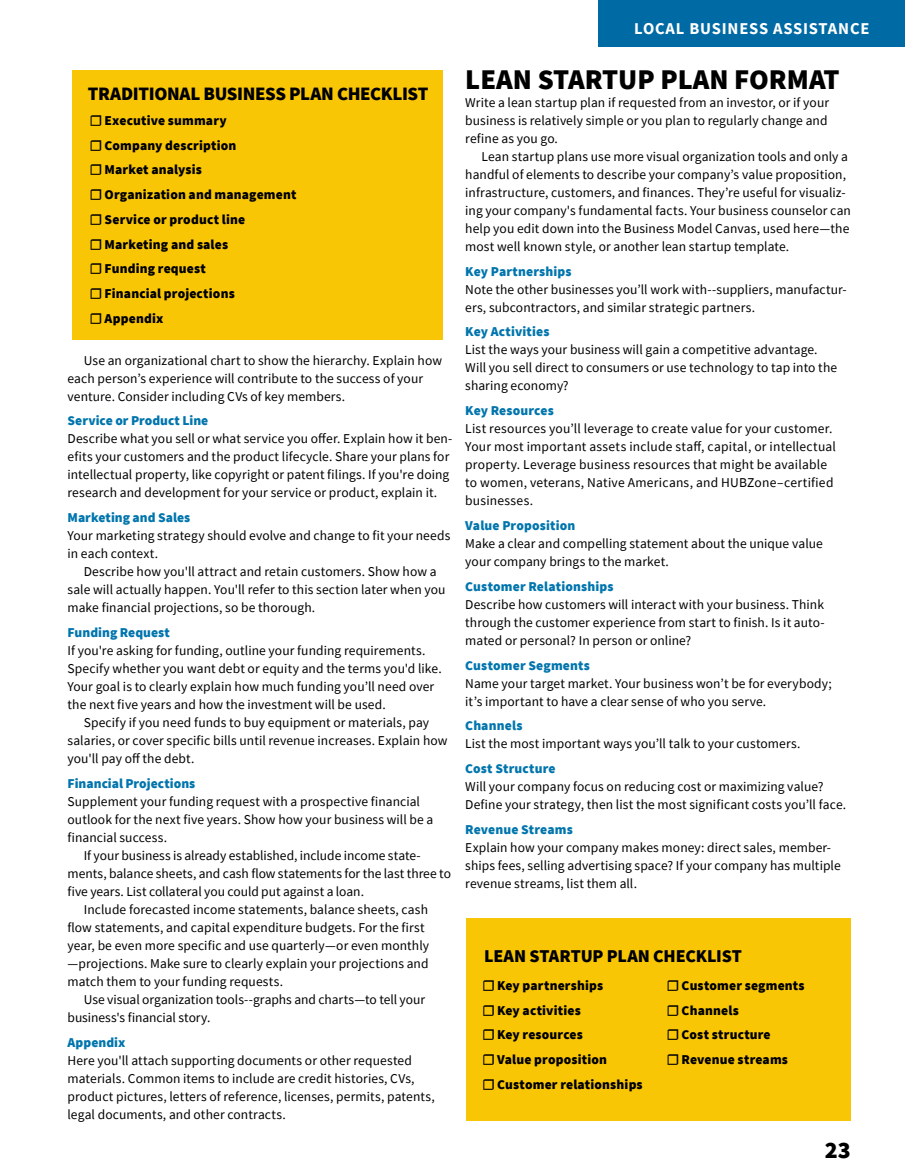
<style>
.page{position:relative;width:905px;height:1175px;background:#fff}
.page>*{position:absolute;margin:0;border:0;box-sizing:border-box;transform-origin:0 0}
.t1{font:900 28.5px "Source Sans Pro";color:#000}
.t2{font:900 24px "Source Sans Pro";color:#000}
.t3{font:900 18.9px "Source Sans Pro";letter-spacing:-.02em;color:#000}
.t4{font:900 18px "Source Sans Pro";letter-spacing:-.01em;color:#000}
.t5{font:700 16.5px "Source Sans Pro";letter-spacing:.05em;color:#fff}
.t6{font:13.5px/18px "Source Sans Pro";letter-spacing:.005em;color:#000}
.t7{font:900 13.5px/24.8px "Source Sans Pro";letter-spacing:.01em;color:#000}
.t8{font:900 13.5px "Source Sans Pro";letter-spacing:.01em;color:#0075ad}
</style>
<div class="page">
<div style="left:598px;top:0;width:306px;height:46px;background:#006aa4"></div>
<div style="left:73px;top:70px;width:370px;height:269px;background:#f9c606"></div>
<div style="left:466px;top:919px;width:384px;height:201px;background:#f9c606"></div>
<p class="t5" style="left:634px;top:17px;width:237px">LOCAL BUSINESS ASSISTANCE</p>
<h3 class="t3" style="left:88px;top:81px;width:342px">TRADITIONAL BUSINESS PLAN CHECKLIST</h3>
<p class="t7" style="left:90px;top:108px;width:208px">❒ Executive summary<br>❒ Company description<br>❒ Market analysis<br>❒ Organization and management ❒ Service or product line<br>❒ Marketing and sales<br>❒ Funding request<br>❒ Financial projections<br>❒ Appendix</p>
<p class="t6" style="left:68px;top:351px;width:376px;text-indent:16px">Use an organizational chart to show the hierarchy. Explain how each person’s experience will contribute to the success of your venture. Consider including CVs of key members.</p>
<p class="t8" style="left:68px;top:411px;width:142px">Service or Product Line</p>
<p class="t6" style="left:67px;top:430px;width:386px">Describe what you sell or what service you offer. Explain how it ben&shy;efits your customers and the product lifecycle. Share your plans for intellectual property, like copyright or patent filings. If you're doing research and development for your service or product, explain it.</p>
<p class="t8" style="left:67px;top:508px;width:124px">Marketing and Sales</p>
<p class="t6" style="left:67px;top:526px;width:384px">Your marketing strategy should evolve and change to fit your needs in each context.</p>
<p class="t6" style="left:67px;top:562px;width:379px;text-indent:16px">Describe how you'll attract and retain customers. Show how a sale will actually happen. You'll refer to this section later when you make financial projections, so be thorough.</p>
<p class="t8" style="left:67px;top:623px;width:104px">Funding Request</p>
<p class="t6" style="left:67px;top:641px;width:375px">If you're asking for funding, outline your funding requirements.<br>Specify whether you want debt or equity and the terms you'd like.<br>Your goal is to clearly explain how much funding you’ll need over the next five years and how the investment will be used.</p>
<p class="t6" style="left:67px;top:713px;width:381px;text-indent:16px">Specify if you need funds to buy equipment or materials, pay salaries, or cover specific bills until revenue increases. Explain how you'll pay off the debt.</p>
<p class="t8" style="left:67px;top:774px;width:129px">Financial Projections</p>
<p class="t6" style="left:67px;top:792px;width:367px">Supplement your funding request with a prospective financial outlook for the next five years. Show how your business will be a financial success.</p>
<p class="t6" style="left:84px;top:846px;width:338px">If your business is already established, include income state-</p>
<p class="t6" style="left:68px;top:864px;width:385px">ments, balance sheets, and cash flow statements for the last three to</p>
<p class="t6" style="left:68px;top:882px;width:298px">five years. List collateral you could put against a loan.</p>
<p class="t6" style="left:84px;top:900px;width:346px">Include forecasted income statements, balance sheets, cash</p>
<p class="t6" style="left:68px;top:918px;width:358px">flow statements, and capital expenditure budgets. For the first</p>
<p class="t6" style="left:68px;top:936px;width:363px">year, be even more specific and use quarterly—or even monthly</p>
<p class="t6" style="left:68px;top:954px;width:362px">—projections. Make sure to clearly explain your projections and</p>
<p class="t6" style="left:68px;top:972px;width:217px">match them to your funding requests.</p>
<p class="t6" style="left:84px;top:990px;width:343px">Use visual organization tools--graphs and charts—to tell your</p>
<p class="t6" style="left:68px;top:1008px;width:144px">business's financial story.</p>
<p class="t8" style="left:68px;top:1032px;width:59px">Appendix</p>
<p class="t6" style="left:68px;top:1051px;width:368px">Here you'll attach supporting documents or other requested materials. Common items to include are credit histories, CVs, product pictures, letters of reference, licenses, permits, patents, legal documents, and other contracts.</p>
<h1 class="t1" style="left:465px;top:60px;width:376px">LEAN STARTUP PLAN FORMAT</h1>
<p class="t6" style="left:465px;top:93px;width:365px;text-align:justify">Write a lean startup plan if requested from an investor, or if your business is relatively simple or you plan to regularly change and refine as you go.</p>
<p class="t6" style="left:465px;top:147px;width:387px;text-indent:16px">Lean startup plans use more visual organization tools and only a handful of elements to describe your company’s value proposition, infrastructure, customers, and finances. They’re useful for visualiz&shy;ing your company's fundamental facts. Your business counselor can help you edit down into the Business Model Canvas, used here—the most well known style, or another lean startup template.</p>
<p class="t8" style="left:465px;top:262px;width:108px">Key Partnerships</p>
<p class="t6" style="left:465px;top:280px;width:383px">Note the other businesses you’ll work with--suppliers, manufactur&shy;ers, subcontractors, and similar strategic partners.</p>
<p class="t8" style="left:465px;top:322px;width:86px">Key Activities</p>
<p class="t6" style="left:465px;top:341px;width:373px">List the ways your business will gain a competitive advantage.<br>Will you sell direct to consumers or use technology to tap into the sharing economy?</p>
<p class="t8" style="left:465px;top:401px;width:90px">Key Resources</p>
<p class="t6" style="left:465px;top:419px;width:372px">List resources you’ll leverage to create value for your customer.<br>Your most important assets include staff, capital, or intellectual property. Leverage business resources that might be available to women, veterans, Native Americans, and HUBZone–certified businesses.</p>
<p class="t8" style="left:465px;top:516px;width:112px">Value Proposition</p>
<p class="t6" style="left:465px;top:534px;width:359px">Make a clear and compelling statement about the unique value your company brings to the market.</p>
<p class="t8" style="left:465px;top:577px;width:150px">Customer Relationships</p>
<p class="t6" style="left:465px;top:595px;width:361px;text-align:justify">Describe how customers will interact with your business. Think through the customer experience from start to finish. Is it auto&shy;mated or personal? In person or online?</p>
<p class="t8" style="left:465px;top:655px;width:126px">Customer Segments</p>
<p class="t6" style="left:465px;top:674px;width:368px">Name your target market. Your business won’t be for everybody; it’s important to have a clear sense of who you serve.</p>
<p class="t8" style="left:465px;top:716px;width:59px">Channels</p>
<p class="t6" style="left:465px;top:734px;width:336px">List the most important ways you’ll talk to your customers.</p>
<p class="t8" style="left:465px;top:759px;width:92px">Cost Structure</p>
<p class="t6" style="left:465px;top:777px;width:382px">Will your company focus on reducing cost or maximizing value?<br>Define your strategy, then list the most significant costs you’ll face.</p>
<p class="t8" style="left:465px;top:820px;width:109px">Revenue Streams</p>
<p class="t6" style="left:465px;top:838px;width:377px">Explain how your company makes money: direct sales, member&shy;ships fees, selling advertising space? If your company has multiple revenue streams, list them all.</p>
<h3 class="t4" style="left:484px;top:943px;width:259px">LEAN STARTUP PLAN CHECKLIST</h3>
<p class="t7" style="left:482px;top:972px;width:161px">❒ Key partnerships<br>❒ Key activities<br>❒ Key resources<br>❒ Value proposition<br>❒ Customer relationships</p>
<p class="t7" style="left:667px;top:972px;width:139px">❒ Customer segments ❒ Channels<br>❒ Cost structure<br>❒ Revenue streams</p>
<h2 class="t2" style="left:824px;top:1133px;width:28px">23</h2>
</div>
